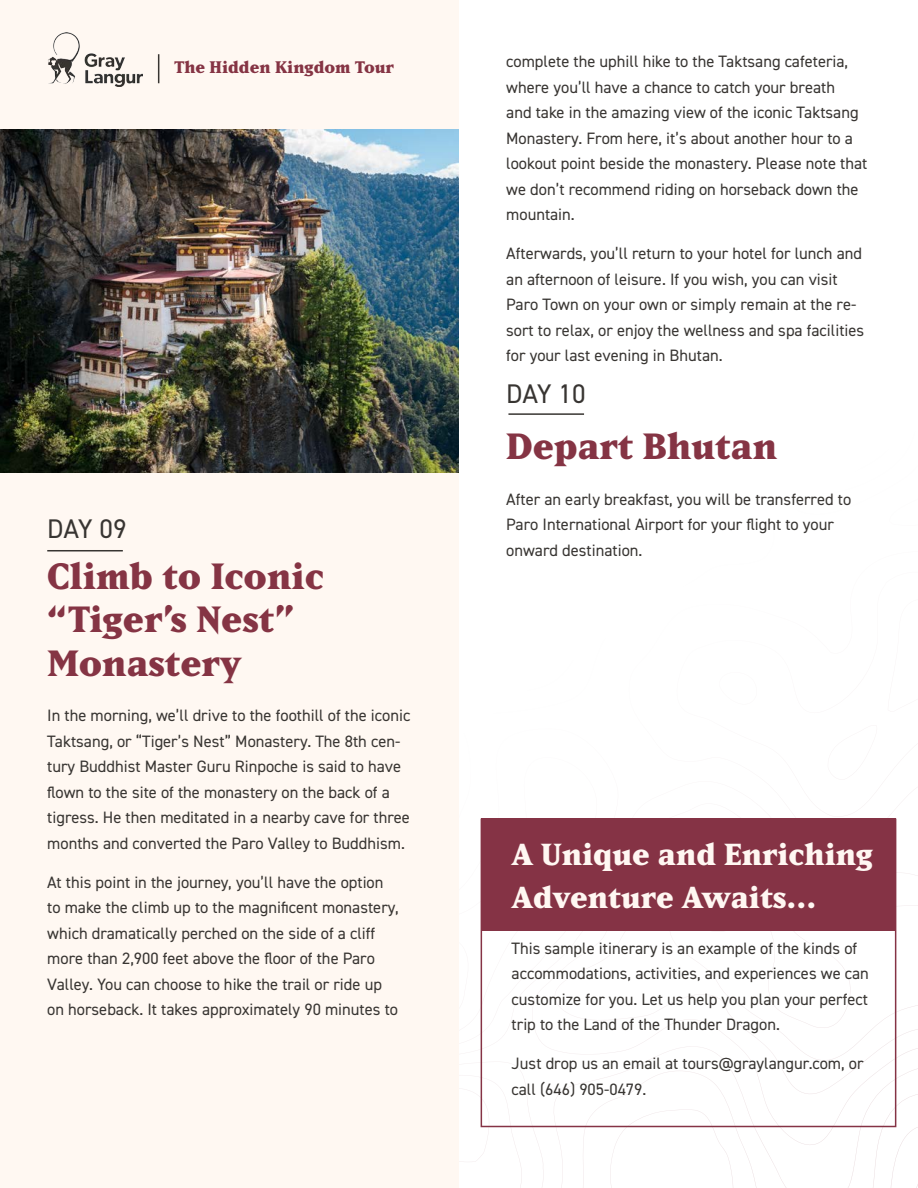
<style>
.page{position:relative;width:918px;height:1188px;background:#fff}
.page>*{position:absolute;margin:0;border:0;box-sizing:border-box;transform-origin:0 0}
.t1{font:800 36px/43.2px "Matrix IIOT";color:#853444}
.t2{font:800 30px/43.2px "Matrix IIOT";color:#fff7f2}
.t3{font:27px "DIN2014";color:#383532}
.t4{font:16.5px/25.5px "DIN2014";color:#383532}
.t5{font:800 16.5px "Matrix IIOT";color:#853444}
</style>
<div class="page">
<div style="left:0;top:0;width:459px;height:1188px;background:#fff8f2"></div>
<img style="left:48px;top:32px;width:95px;height:54px">
<svg style="left:158px;top:54px;width:1px;height:29px"></svg>
<hr style="left:508px;top:413px;width:76px;height:2px;background:#383532">
<hr style="left:47px;top:550px;width:76px;height:1px;background:#383532">
<img style="left:0;top:129px;width:459px;height:343px">
<div style="left:481px;top:819px;width:415px;height:112px;background:#853345"></div>
<p class="t5" style="left:174px;top:58px;width:221px">The Hidden Kingdom Tour</p>
<p class="t3" style="left:47px;top:512px;width:81px">DAY 09</p>
<p class="t1" style="left:47px;top:554px;width:278px">Climb to Iconic “Tiger’s Nest”<br>Monastery</p>
<p class="t4" style="left:47px;top:703px;width:365px">In the morning, we’ll drive to the foothill of the iconic Taktsang, or “Tiger’s Nest” Monastery. The 8th cen&shy;tury Buddhist Master Guru Rinpoche is said to have flown to the site of the monastery on the back of a tigress. He then meditated in a nearby cave for three months and converted the Paro Valley to Buddhism.</p>
<p class="t4" style="left:47px;top:869px;width:353px">At this point in the journey, you’ll have the option to make the climb up to the magnificent monastery, which dramatically perched on the side of a cliff more than 2,900 feet above the floor of the Paro Valley. You can choose to hike the trail or ride up on horseback. It takes approximately 90 minutes to</p>
<p class="t4" style="left:506px;top:48px;width:363px">complete the uphill hike to the Taktsang cafeteria, where you’ll have a chance to catch your breath<br>and take in the amazing view of the iconic Taktsang Monastery. From here, it’s about another hour to a lookout point beside the monastery. Please note that we don’t recommend riding on horseback down the mountain.</p>
<p class="t4" style="left:506px;top:240px;width:360px">Afterwards, you’ll return to your hotel for lunch and an afternoon of leisure. If you wish, you can visit Paro Town on your own or simply remain at the re&shy;sort to relax, or enjoy the wellness and spa facilities for your last evening in Bhutan.</p>
<p class="t3" style="left:506px;top:376px;width:81px">DAY 10</p>
<p class="t1" style="left:506px;top:424px;width:272px">Depart Bhutan</p>
<p class="t4" style="left:506px;top:486px;width:347px">After an early breakfast, you will be transferred to<br>Paro International Airport for your flight to your onward destination.</p>
<p class="t2" style="left:512px;top:832px;width:363px">A Unique and Enriching<br>Adventure Awaits...</p>
<p class="t4" style="left:512px;top:935px;width:359px">This sample itinerary is an example of the kinds of accommodations, activities, and experiences we can customize for you. Let us help you plan your perfect trip to the Land of the Thunder Dragon.</p>
<p class="t4" style="left:512px;top:1050px;width:353px">Just drop us an email at tours@graylangur.com, or call (646) 905-0479.</p>
</div>
